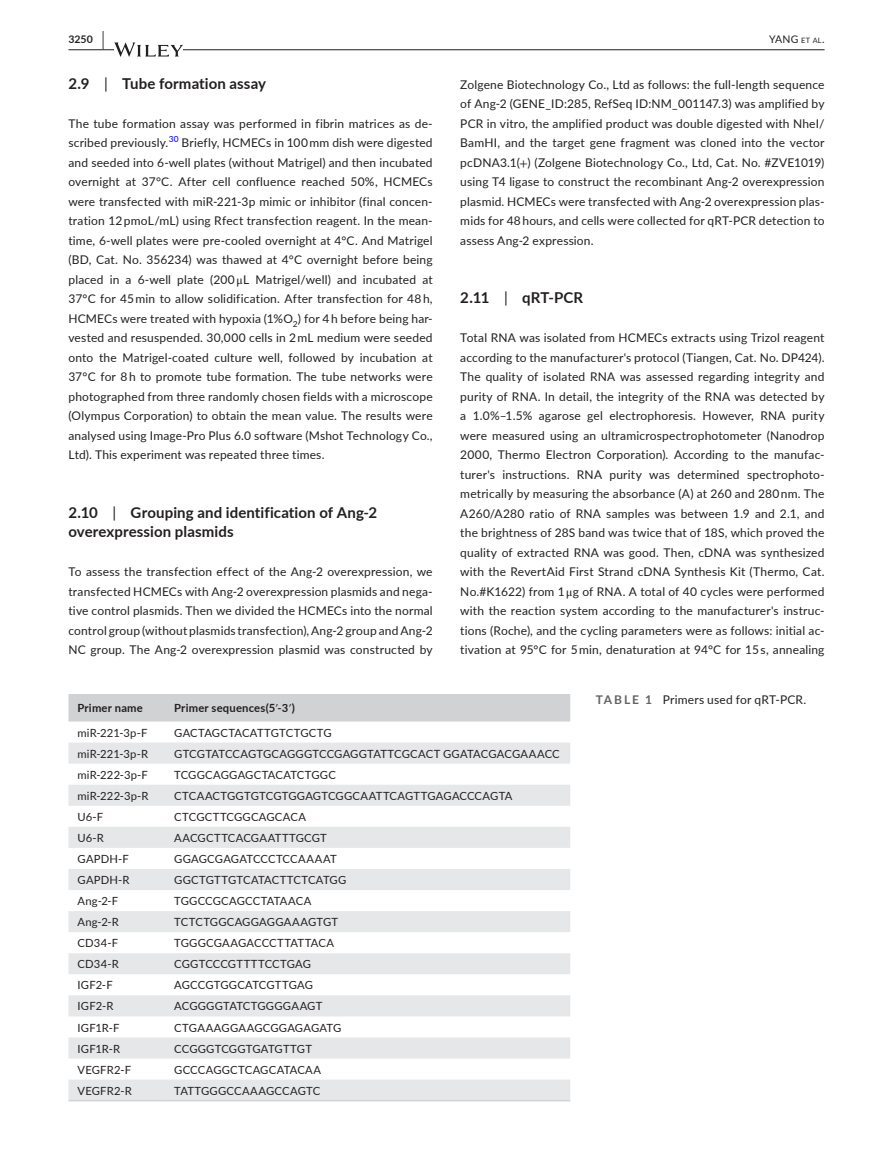
<style>
.page{position:relative;width:893px;height:1174px;background:#fff}
.page>*{position:absolute;margin:0;border:0;box-sizing:border-box;transform-origin:0 0}
.t1{font:700 15px/19.5px "Lato";letter-spacing:.005em;color:#231f20}
.t2{font:12px/19.5px "Lato";letter-spacing:.015em;color:#231f20;text-align:justify}
.t3{font:11.25px "Lato";letter-spacing:.02em;color:#231f20}
.t4{font:11.25px "Lato";color:#231f20}
.t5{font:700 11.25px "Lato";letter-spacing:.02em;color:#231f20}
.t6{font:10.5px "Lato";color:#231f20}
.t7{font:700 10.5px "Lato";color:#231f20}
.t8{font:8.4px "Lato";color:#00f}
.s1{font-size:19.5px}
.s2{font-size:7.35px}
.s3{font-weight:400}
.s4{font-family:"STIX"}
.s5{font-weight:700;color:#636366}
</style>
<div class="page">
<hr style="left:68px;top:49px;width:756px;height:1px;background:#231f20">
<svg style="left:114px;top:42px;width:69px;height:15px"></svg>
<div style="left:68px;top:694px;width:502px;height:27px;background:#d1d2d4"></div>
<svg style="left:68px;top:742px;width:502px;height:358px;fill:#e6e7e9"></svg>
<hr style="left:68px;top:1100px;width:97px;height:1px;background:#d1d2d4">
<hr style="left:165px;top:1100px;width:405px;height:1px;background:#d1d2d4">
<p class="t7" style="left:68px;top:31px;width:37px">3250 <span class="s1">|</span></p>
<p class="t6" style="left:769px;top:31px;width:57px">YANG <span class="s2">et al</span>.</p>
<p class="t1" style="left:68px;top:73px;width:199px">2.9 <span class="s3">|</span> Tube formation assay</p>
<p class="t2" style="left:68px;top:113px;width:366px">The tube formation assay was performed in fibrin matrices as de&shy;scribed previously.</p>
<p class="t2" style="left:460px;top:74px;width:366px">Zolgene Biotechnology Co., Ltd as follows: the full-length sequence of Ang-2 (GENE_ID:285, RefSeq ID:NM_001147.3) was amplified by PCR in vitro, the amplified product was double digested with NheI/ BamHI, and the target gene fragment was cloned into the vector pcDNA3.1(<span class="s4">+</span>) (Zolgene Biotechnology Co., Ltd, Cat. No. #ZVE1019) using T4 ligase to construct the recombinant Ang-2 overexpression plasmid. HCMECs were transfected with Ang-2 overexpression plas&shy;mids for 48 hours, and cells were collected for qRT-PCR detection to assess Ang-2 expression.</p>
<p class="t8" style="left:169px;top:133px;width:12px">30</p>
<p class="t2" style="left:68px;top:132px;width:366px;text-indent:113px">Briefly, HCMECs in 100 mm dish were digested and seeded into 6-well plates (without Matrigel) and then incubated overnight at 37°C. After cell confluence reached 50%, HCMECs were transfected with miR-221-3p mimic or inhibitor (final concen&shy;tration 12 pmoL/mL) using Rfect transfection reagent. In the mean&shy;time, 6-well plates were pre-cooled overnight at 4°C. And Matrigel (BD, Cat. No. 356234) was thawed at 4°C overnight before being placed in a 6-well plate (200 <span class="s4">μ</span>L Matrigel/well) and incubated at 37°C for 45 min to allow solidification. After transfection for 48 h, HCMECs were treated with hypoxia (1%O<sub>2</sub>) for 4 h before being har&shy;vested and resuspended. 30,000 cells in 2 mL medium were seeded onto the Matrigel-coated culture well, followed by incubation at 37°C for 8 h to promote tube formation. The tube networks were photographed from three randomly chosen fields with a microscope (Olympus Corporation) to obtain the mean value. The results were analysed using Image-Pro Plus 6.0 software (Mshot Technology Co., Ltd). This experiment was repeated three times.</p>
<p class="t1" style="left:460px;top:287px;width:124px">2.11 <span class="s3">|</span> qRT-PCR</p>
<p class="t2" style="left:460px;top:327px;width:366px">Total RNA was isolated from HCMECs extracts using Trizol reagent according to the manufacturer's protocol (Tiangen, Cat. No. DP424).<br>The quality of isolated RNA was assessed regarding integrity and purity of RNA. In detail, the integrity of the RNA was detected by a 1.0%–1.5% agarose gel electrophoresis. However, RNA purity were measured using an ultramicrospectrophotometer (Nanodrop 2000, Thermo Electron Corporation). According to the manufac&shy;turer's instructions. RNA purity was determined spectrophoto&shy;metrically by measuring the absorbance (A) at 260 and 280 nm. The A260/A280 ratio of RNA samples was between 1.9 and 2.1, and the brightness of 28S band was twice that of 18S, which proved the quality of extracted RNA was good. Then, cDNA was synthesized with the RevertAid First Strand cDNA Synthesis Kit (Thermo, Cat.<br>No.#K1622) from 1 <span class="s4">μ</span>g of RNA. A total of 40 cycles were performed with the reaction system according to the manufacturer's instruc&shy;tions (Roche), and the cycling parameters were as follows: initial ac&shy;tivation at 95°C for 5 min, denaturation at 94°C for 15 s, annealing</p>
<p class="t1" style="left:68px;top:502px;width:310px">2.10 <span class="s3">|</span> Grouping and identification of Ang-2 overexpression plasmids</p>
<p class="t2" style="left:68px;top:561px;width:366px">To assess the transfection effect of the Ang-2 overexpression, we transfected HCMECs with Ang-2 overexpression plasmids and nega&shy;tive control plasmids. Then we divided the HCMECs into the normal control group (without plasmids transfection), Ang-2 group and Ang-2<br>NC group. The Ang-2 overexpression plasmid was constructed by</p>
<p class="t5" style="left:77px;top:700px;width:67px">Primer name</p>
<p class="t5" style="left:174px;top:700px;width:122px">Primer sequences(5<span class="s4">′</span>-3<span class="s4">′</span>)</p>
<p class="t3" style="left:77px;top:724px;width:71px">miR-221-3p-F</p>
<p class="t3" style="left:174px;top:724px;width:159px">GACTAGCTACATTGTCTGCTG</p>
<p class="t3" style="left:77px;top:745px;width:72px">miR-221-3p-R</p>
<p class="t4" style="left:174px;top:745px;width:387px">GTCGTATCCAGTGCAGGGTCCGAGGTATTCGCACT GGATACGACGAAACC</p>
<p class="t3" style="left:77px;top:766px;width:72px">miR-222-3p-F</p>
<p class="t3" style="left:174px;top:766px;width:163px">TCGGCAGGAGCTACATCTGGC</p>
<p class="t3" style="left:77px;top:787px;width:73px">miR-222-3p-R</p>
<p class="t3" style="left:174px;top:787px;width:340px">CTCAACTGGTGTCGTGGAGTCGGCAATTCAGTTGAGACCCAGTA</p>
<p class="t3" style="left:77px;top:808px;width:27px">U6-F</p>
<p class="t3" style="left:174px;top:808px;width:133px">CTCGCTTCGGCAGCACA</p>
<p class="t3" style="left:77px;top:829px;width:28px">U6-R</p>
<p class="t3" style="left:174px;top:829px;width:154px">AACGCTTCACGAATTTGCGT</p>
<p class="t3" style="left:78px;top:851px;width:53px">GAPDH-F</p>
<p class="t3" style="left:174px;top:851px;width:164px">GGAGCGAGATCCCTCCAAAAT</p>
<p class="t3" style="left:78px;top:872px;width:54px">GAPDH-R</p>
<p class="t3" style="left:174px;top:872px;width:173px">GGCTGTTGTCATACTTCTCATGG</p>
<p class="t3" style="left:78px;top:893px;width:42px">Ang-2-F</p>
<p class="t4" style="left:174px;top:893px;width:139px">TGGCCGCAGCCTATAACA</p>
<p class="t3" style="left:77px;top:914px;width:43px">Ang-2-R</p>
<p class="t3" style="left:174px;top:914px;width:166px">TCTCTGGCAGGAGGAAAGTGT</p>
<p class="t3" style="left:78px;top:935px;width:42px">CD34-F</p>
<p class="t3" style="left:174px;top:935px;width:161px">TGGGCGAAGACCCTTATTACA</p>
<p class="t3" style="left:78px;top:956px;width:43px">CD34-R</p>
<p class="t4" style="left:174px;top:956px;width:138px">CGGTCCCGTTTTCCTGAG</p>
<p class="t3" style="left:78px;top:977px;width:37px">IGF2-F</p>
<p class="t4" style="left:174px;top:977px;width:140px">AGCCGTGGCATCGTTGAG</p>
<p class="t3" style="left:78px;top:998px;width:37px">IGF2-R</p>
<p class="t3" style="left:174px;top:998px;width:150px">ACGGGGTATCTGGGGAAGT</p>
<p class="t3" style="left:78px;top:1019px;width:43px">IGF1R-F</p>
<p class="t3" style="left:174px;top:1019px;width:169px">CTGAAAGGAAGCGGAGAGATG</p>
<p class="t3" style="left:78px;top:1040px;width:44px">IGF1R-R</p>
<p class="t3" style="left:174px;top:1040px;width:139px">CCGGGTCGGTGATGTTGT</p>
<p class="t3" style="left:78px;top:1061px;width:55px">VEGFR2-F</p>
<p class="t3" style="left:174px;top:1061px;width:148px">GCCCAGGCTCAGCATACAA</p>
<p class="t3" style="left:78px;top:1082px;width:56px">VEGFR2-R</p>
<p class="t3" style="left:174px;top:1082px;width:147px">TATTGGGCCAAAGCCAGTC</p>
<p class="t2" style="left:596px;top:689px;width:212px"><span class="s5">TABLE 1</span> Primers used for qRT-PCR.</p>
</div>
